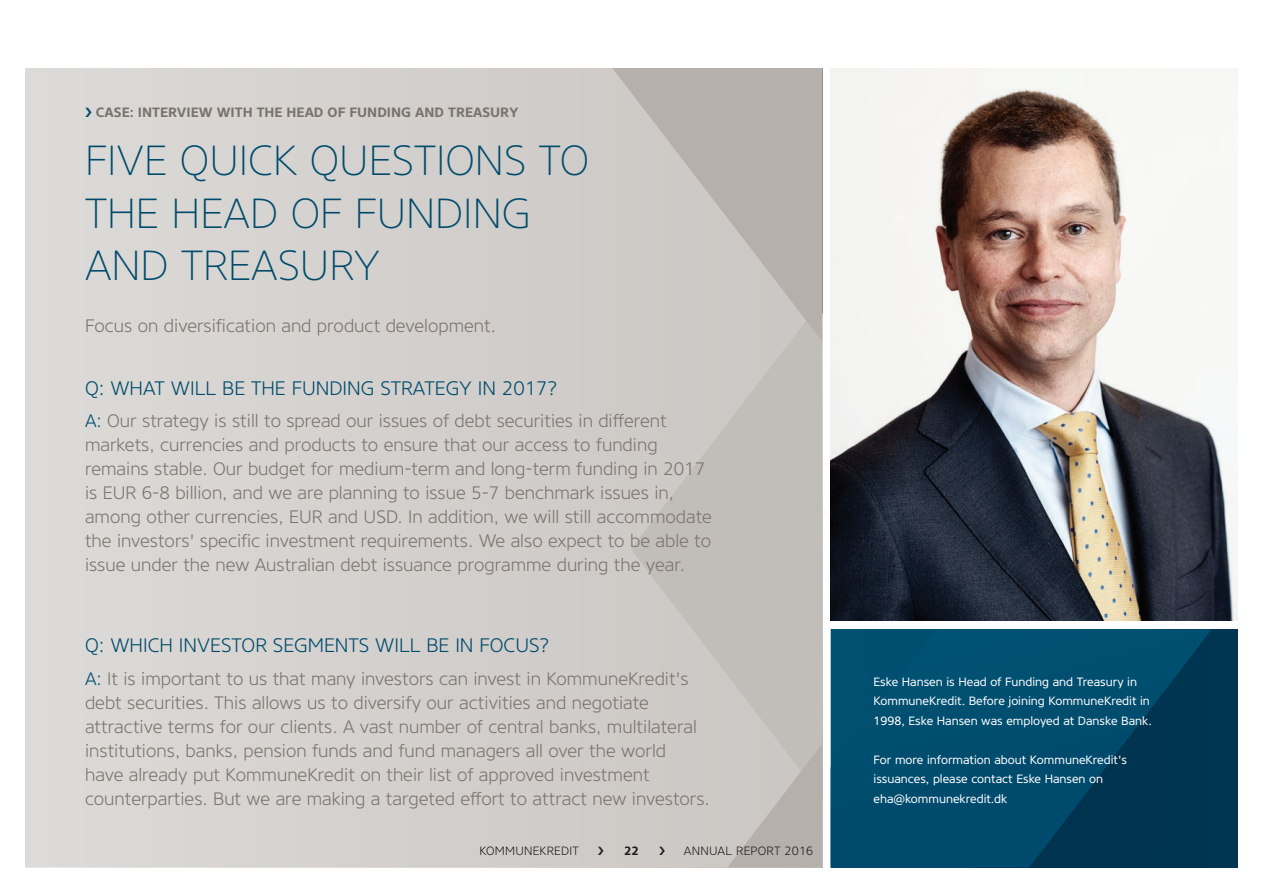
<style>
.page{position:relative;width:1263px;height:893px;background:#fff}
.page>*{position:absolute;margin:0;border:0;box-sizing:border-box;transform-origin:0 0}
.t1{font:42px/52.5px "Core Sans NR25 Extra Lt";color:#004b6c}
.t2{font:300 19.5px "Core Sans NR35";color:#004b6c}
.t3{font:300 18px/24px "Core Sans NR35";color:#7b736d}
.t4{font:700 13.5px "Core Sans NR65";color:#7b736d}
.t5{font:12px/19.5px "Core Sans NR45";color:#fff}
.t6{font:300 12px "Core Sans NR35";letter-spacing:.02em;color:#231f20}
.t7{font:700 12px "Core Sans NR65";color:#231f20}
.s1{color:#004b6c}
</style>
<div class="page">
<div style="left:26px;top:68px;width:554px;height:799px;background:#d5d3d0"></div>
<svg style="left:580px;top:68px;width:242px;height:799px;background:#c5c2be"></svg>
<img style="left:831px;top:68px;width:406px;height:553px">
<div style="left:1212px;top:629px;width:25px;height:238px;background:#003652"></div>
<svg style="left:831px;top:629px;width:381px;height:238px;background:#004767"></svg>
<svg style="left:85px;top:107px;width:7px;height:10px"></svg>
<svg style="left:598px;top:847px;width:5px;height:8px"></svg>
<svg style="left:659px;top:847px;width:6px;height:8px"></svg>
<p class="t4" style="left:96px;top:103px;width:424px">CASE: INTERVIEW WITH THE HEAD OF FUNDING AND TREASURY</p>
<h1 class="t1" style="left:85px;top:135px;width:506px">FIVE QUICK QUESTIONS TO<br>THE HEAD OF FUNDING<br>AND TREASURY</h1>
<p class="t3" style="left:85px;top:314px;width:413px">Focus on diversification and product development.</p>
<p class="t2" style="left:85px;top:375px;width:474px">Q: WHAT WILL BE THE FUNDING STRATEGY IN 2017?</p>
<p class="t3" style="left:85px;top:409px;width:628px"><span class="s1">A:</span> Our strategy is still to spread our issues of debt securities in different markets, currencies and products to ensure that our access to funding remains stable. Our budget for medium-term and long-term funding in 2017 is EUR 6-8 billion, and we are planning to issue 5-7 benchmark issues in, among other currencies, EUR and USD. In addition, we will still accommodate the investors' specific investment requirements. We also expect to be able to issue under the new Australian debt issuance programme during the year.</p>
<p class="t2" style="left:85px;top:633px;width:466px">Q: WHICH INVESTOR SEGMENTS WILL BE IN FOCUS?</p>
<p class="t3" style="left:85px;top:666px;width:626px"><span class="s1">A:</span> It is important to us that many investors can invest in KommuneKredit's debt securities. This allows us to diversify our activities and negotiate attractive terms for our clients. A vast number of central banks, multilateral institutions, banks, pension funds and fund managers all over the world<br>have already put KommuneKredit on their list of approved investment counterparties. But we are making a targeted effort to attract new investors.</p>
<p class="t5" style="left:873px;top:672px;width:280px">Eske Hansen is Head of Funding and Treasury in<br>KommuneKredit. Before joining KommuneKredit in<br>1998, Eske Hansen was employed at Danske Bank.</p>
<p class="t5" style="left:873px;top:750px;width:255px">For more information about KommuneKredit's issuances, please contact Eske Hansen on eha@kommunekredit.dk</p>
<p class="t6" style="left:479px;top:843px;width:101px">KOMMUNEKREDIT</p>
<p class="t7" style="left:624px;top:843px;width:16px">22</p>
<p class="t6" style="left:684px;top:843px;width:131px">ANNUAL REPORT 2016</p>
</div>
